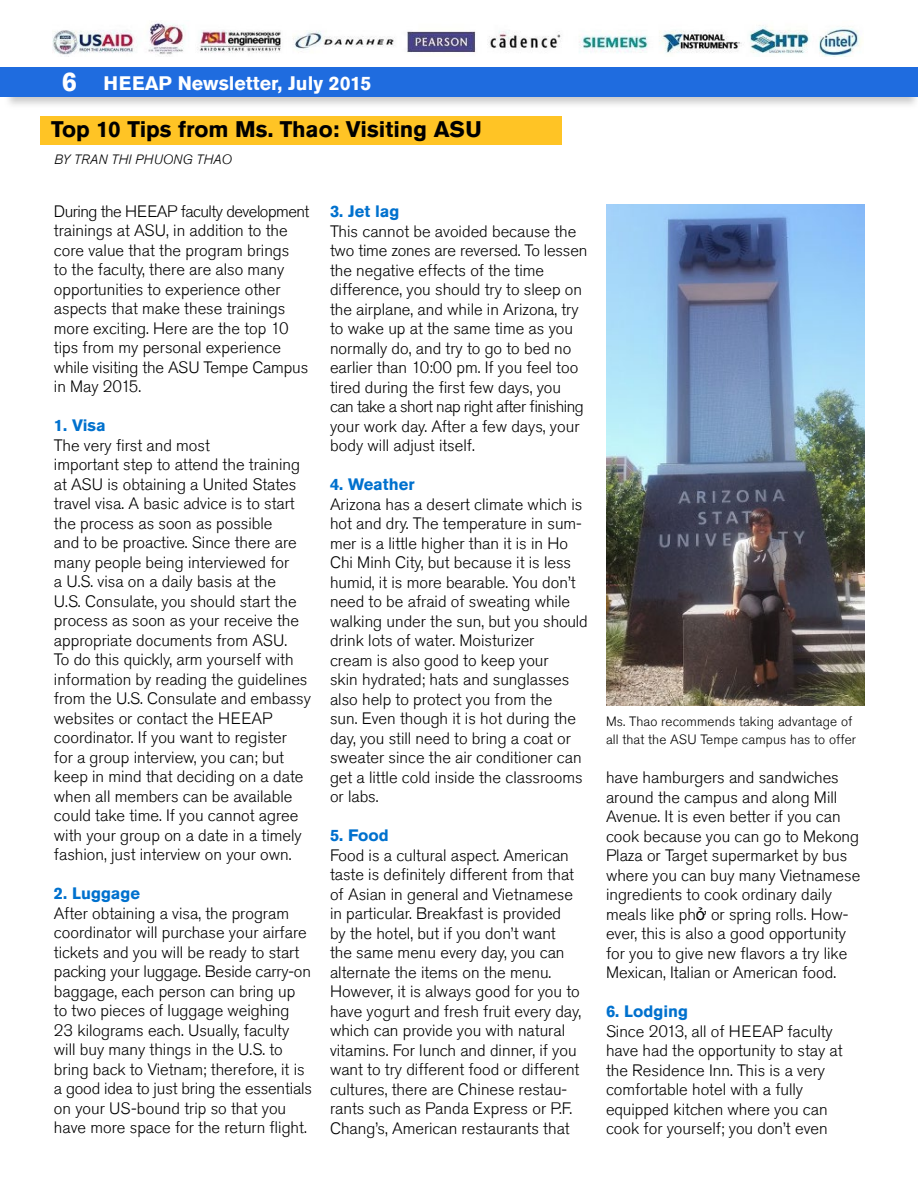
<style>
.page{position:relative;width:918px;height:1188px;background:#fff}
.page>*{position:absolute;margin:0;border:0;box-sizing:border-box;transform-origin:0 0}
.t1{font:700 27px "Akzidenz Grotesk Std";color:#fff}
.t2{font:700 22.5px "Akzidenz Grotesk Std";color:#000}
.t3{font:700 19.5px "Akzidenz Grotesk Std";color:#fff}
.t4{font:300 16.5px/19.5px "Akzidenz Grotesk Std";color:#000}
.t5{font:700 16.5px "Akzidenz Grotesk Std";color:#0071ce}
.t6{font:300 13.5px/18px "Akzidenz Grotesk Std";letter-spacing:.01em;color:#000}
.t7{font:italic 300 13.5px "Akzidenz Grotesk Std";letter-spacing:.015em;color:#000}
.s1{font-family:"Arial";font-weight:400}
</style>
<div class="page">
<div style="left:0;top:67px;width:918px;height:30px;background:#1f6cdf"></div>
<img style="left:53px;top:23px;width:809px;height:34px">
<div style="left:40px;top:116px;width:522px;height:29px;background:#ffc425"></div>
<img style="left:606px;top:204px;width:258px;height:501px">
<h1 class="t1" style="left:62px;top:66px;width:17px">6</h1>
<p class="t3" style="left:103px;top:71px;width:269px">HEEAP Newsletter, July 2015</p>
<h2 class="t2" style="left:51px;top:117px;width:432px">Top 10 Tips from Ms. Thao: Visiting ASU</h2>
<p class="t7" style="left:54px;top:151px;width:179px">BY TRAN THI PHUONG THAO</p>
<p class="t4" style="left:54px;top:202px;width:257px">During the HEEAP faculty development trainings at ASU, in addition to the core value that the program brings<br>to the faculty, there are also many opportunities to experience other aspects that make these trainings more exciting. Here are the top 10 tips from my personal experience while visiting the ASU Tempe Campus in May 2015.</p>
<p class="t5" style="left:54px;top:416px;width:53px">1. Visa</p>
<p class="t4" style="left:54px;top:436px;width:259px">The very first and most<br>important step to attend the training at ASU is obtaining a United States travel visa. A basic advice is to start the process as soon as possible<br>and to be proactive. Since there are many people being interviewed for<br>a U.S. visa on a daily basis at the<br>U.S. Consulate, you should start the process as soon as your receive the appropriate documents from ASU.<br>To do this quickly, arm yourself with information by reading the guidelines from the U.S. Consulate and embassy websites or contact the HEEAP coordinator. If you want to register<br>for a group interview, you can; but keep in mind that deciding on a date when all members can be available could take time. If you cannot agree with your group on a date in a timely fashion, just interview on your own.</p>
<p class="t5" style="left:54px;top:884px;width:88px">2. Luggage</p>
<p class="t4" style="left:54px;top:904px;width:260px">After obtaining a visa, the program coordinator will purchase your airfare tickets and you will be ready to start packing your luggage. Beside carry-on baggage, each person can bring up to two pieces of luggage weighing 23 kilograms each. Usually, faculty will buy many things in the U.S. to bring back to Vietnam; therefore, it is a good idea to just bring the essentials on your US-bound trip so that you have more space for the return flight.</p>
<p class="t5" style="left:330px;top:202px;width:71px">3. Jet lag</p>
<p class="t4" style="left:330px;top:221px;width:259px">This cannot be avoided because the two time zones are reversed. To lessen the negative effects of the time difference, you should try to sleep on the airplane, and while in Arizona, try to wake up at the same time as you normally do, and try to go to bed no earlier than 10:00 pm. If you feel too tired during the first few days, you can take a short nap right after finishing your work day. After a few days, your body will adjust itself.</p>
<p class="t5" style="left:330px;top:475px;width:86px">4. Weather</p>
<p class="t4" style="left:330px;top:494px;width:259px">Arizona has a desert climate which is hot and dry. The temperature in sum&shy;mer is a little higher than it is in Ho Chi Minh City, but because it is less humid, it is more bearable. You don’t need to be afraid of sweating while walking under the sun, but you should drink lots of water. Moisturizer<br>cream is also good to keep your<br>skin hydrated; hats and sunglasses also help to protect you from the<br>sun. Even though it is hot during the day, you still need to bring a coat or sweater since the air conditioner can get a little cold inside the classrooms or labs.</p>
<p class="t5" style="left:330px;top:826px;width:60px">5. Food</p>
<p class="t4" style="left:330px;top:845px;width:253px">Food is a cultural aspect. American taste is definitely different from that of Asian in general and Vietnamese in particular. Breakfast is provided by the hotel, but if you don’t want the same menu every day, you can alternate the items on the menu.<br>However, it is always good for you to have yogurt and fresh fruit every day, which can provide you with natural vitamins. For lunch and dinner, if you want to try different food or different cultures, there are Chinese restau&shy;rants such as Panda Express or P.F.<br>Chang’s, American restaurants that</p>
<p class="t6" style="left:606px;top:712px;width:252px">Ms. Thao recommends taking advantage of all that the ASU Tempe campus has to offer</p>
<p class="t4" style="left:606px;top:768px;width:256px">have hamburgers and sandwiches around the campus and along Mill Avenue. It is even better if you can cook because you can go to Mekong Plaza or Target supermarket by bus where you can buy many Vietnamese ingredients to cook ordinary daily meals like ph<span class="s1">ở</span> or spring rolls. How&shy;ever, this is also a good opportunity for you to give new flavors a try like Mexican, Italian or American food.</p>
<p class="t5" style="left:606px;top:1002px;width:84px">6. Lodging</p>
<p class="t4" style="left:606px;top:1022px;width:238px">Since 2013, all of HEEAP faculty have had the opportunity to stay at the Residence Inn. This is a very comfortable hotel with a fully equipped kitchen where you can cook for yourself; you don’t even</p>
</div>
